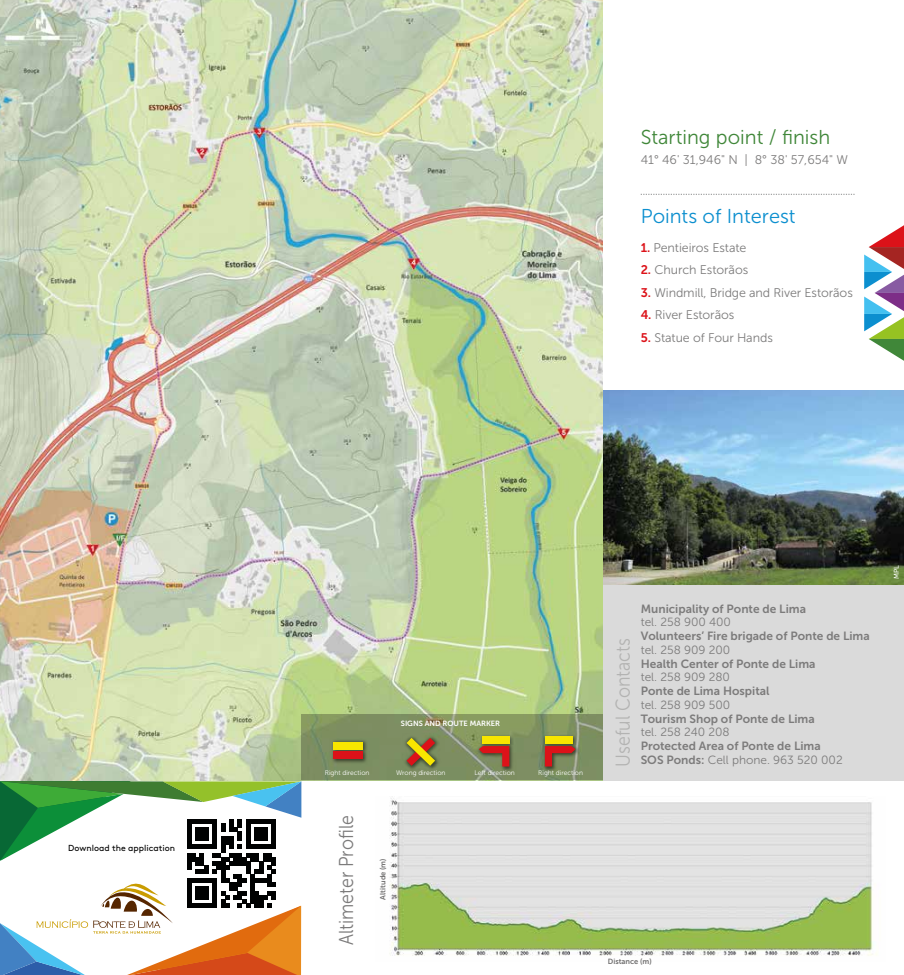
<style>
.page{position:relative;width:904px;height:975px;background:#fff}
.page>*{position:absolute;margin:0;border:0;box-sizing:border-box;transform-origin:0 0}
.t1{font:20px "Museo Sans 300";color:#408739}
.t2{font:20px "Museo Sans 300";color:#0c8fcf}
.t3{font:20px "Museo Sans 300";color:#7c7b7b;scale:.89 1}
.t4{font:20px "Museo Sans 300";color:#b3b3b2;scale:.89 1}
.t5{font:12.5px "Museo Sans 300";letter-spacing:-.005em;color:#7c7b7b}
.t6{font:11.88px "Museo Sans 700";color:#7c7b7b}
.t7{font:11.88px "Museo Sans 300";color:#7c7b7b}
.t8{font:8.75px "Brown";color:#000101}
.t9{font:7.5px "Museo Sans 700";color:#717070}
.t10{font:7.5px "Museo Sans 700";color:#fff}
.t11{font:6.88px "Museo Sans 500";color:#fff}
.t12{font:6.62px "Museo Sans 300";color:#fff}
.s1{font-family:"Museo Sans 700";color:#dc1219}
.s2{font-family:"Museo Sans 700"}
</style>
<div class="page">
<img style="left:602px;top:390px;width:302px;height:195px">
<div style="left:602px;top:585px;width:302px;height:195px;background:#dadada"></div>
<img style="left:0;top:0;width:602px;height:780px">
<svg style="left:640px;top:194px;width:215px;height:1px"></svg>
<img style="left:389px;top:796px;width:488px;height:160px">
<svg style="left:864px;top:225px;width:40px;height:136px"></svg>
<svg style="left:0;top:781px;width:301px;height:193px"></svg>
<svg style="left:301px;top:714px;width:301px;height:66px;background:#7f9062"></svg>
<img style="left:403px;top:733px;width:39px;height:39px">
<svg style="left:406px;top:737px;width:29px;height:28px"></svg>
<img style="left:329px;top:738px;width:40px;height:26px">
<div style="left:333px;top:751px;width:29px;height:8px;background:#dc1219"></div>
<div style="left:333px;top:742px;width:29px;height:7px;background:#f8e600"></div>
<img style="left:475px;top:732px;width:40px;height:40px">
<div style="left:482px;top:736px;width:27px;height:7px;background:#f8e600"></div>
<svg style="left:478px;top:746px;width:31px;height:20px"></svg>
<img style="left:540px;top:732px;width:42px;height:40px">
<div style="left:545px;top:736px;width:27px;height:7px;background:#f8e600"></div>
<svg style="left:545px;top:746px;width:30px;height:20px"></svg>
<p class="t8" style="left:68px;top:841px;width:108px">Download the application</p>
<h1 class="t1" style="left:640px;top:126px;width:191px">Starting point / finish</h1>
<p class="t5" style="left:640px;top:153px;width:209px">41° 46' 31,946" N | 8° 38' 57,654" W</p>
<h1 class="t2" style="left:640px;top:205px;width:156px">Points of Interest</h1>
<p class="t5" style="left:640px;top:240px;width:107px"><span class="s1">1.</span> Pentieiros Estate</p>
<p class="t5" style="left:640px;top:263px;width:109px"><span class="s1">2.</span> Church Estorãos</p>
<p class="t5" style="left:640px;top:286px;width:214px"><span class="s1">3.</span> Windmill, Bridge and River Estorãos</p>
<p class="t5" style="left:640px;top:308px;width:95px"><span class="s1">4.</span> River Estorãos</p>
<p class="t5" style="left:640px;top:331px;width:134px"><span class="s1">5.</span> Statue of Four Hands</p>
<p class="t10" style="left:401px;top:719px;width:101px">SIGNS AND ROUTE MARKER</p>
<p class="t12" style="left:325px;top:769px;width:46px">Right direction</p>
<p class="t12" style="left:396px;top:769px;width:51px">Wrong direction</p>
<p class="t12" style="left:474px;top:769px;width:42px">Left direction</p>
<p class="t12" style="left:538px;top:769px;width:46px">Right direction</p>
<h1 class="t3" style="left:335px;top:945px;width:148px;rotate:-90deg">Altimeter Profile</h1>
<p class="t9" style="left:378px;top:899px;width:43px;rotate:-90deg">Altitude (m)</p>
<h1 class="t4" style="left:612px;top:766px;width:146px;rotate:-90deg">Useful Contacts</h1>
<p class="t6" style="left:640px;top:601px;width:167px">Municipality of Ponte de Lima</p>
<p class="t7" style="left:640px;top:615px;width:92px">tel. 258 900 400</p>
<p class="t6" style="left:640px;top:629px;width:230px">Volunteers’ Fire brigade of Ponte de Lima</p>
<p class="t7" style="left:640px;top:643px;width:91px">tel. 258 909 200</p>
<p class="t6" style="left:640px;top:656px;width:176px">Health Center of Ponte de Lima</p>
<p class="t7" style="left:640px;top:670px;width:91px">tel. 258 909 280</p>
<p class="t6" style="left:640px;top:684px;width:130px">Ponte de Lima Hospital</p>
<p class="t7" style="left:640px;top:698px;width:91px">tel. 258 909 500</p>
<p class="t6" style="left:640px;top:711px;width:176px">Tourism Shop of Ponte de Lima</p>
<p class="t7" style="left:640px;top:725px;width:90px">tel. 258 240 208</p>
<p class="t6" style="left:640px;top:739px;width:181px">Protected Area of Ponte de Lima</p>
<p class="t7" style="left:640px;top:753px;width:203px"><span class="s2">SOS Ponds:</span> Cell phone. 963 520 002</p>
<p class="t11" style="left:892px;top:579px;width:15px;rotate:-90deg">MPL</p>
<p class="t9" style="left:608px;top:957px;width:45px">Distance (m)</p>
</div>
